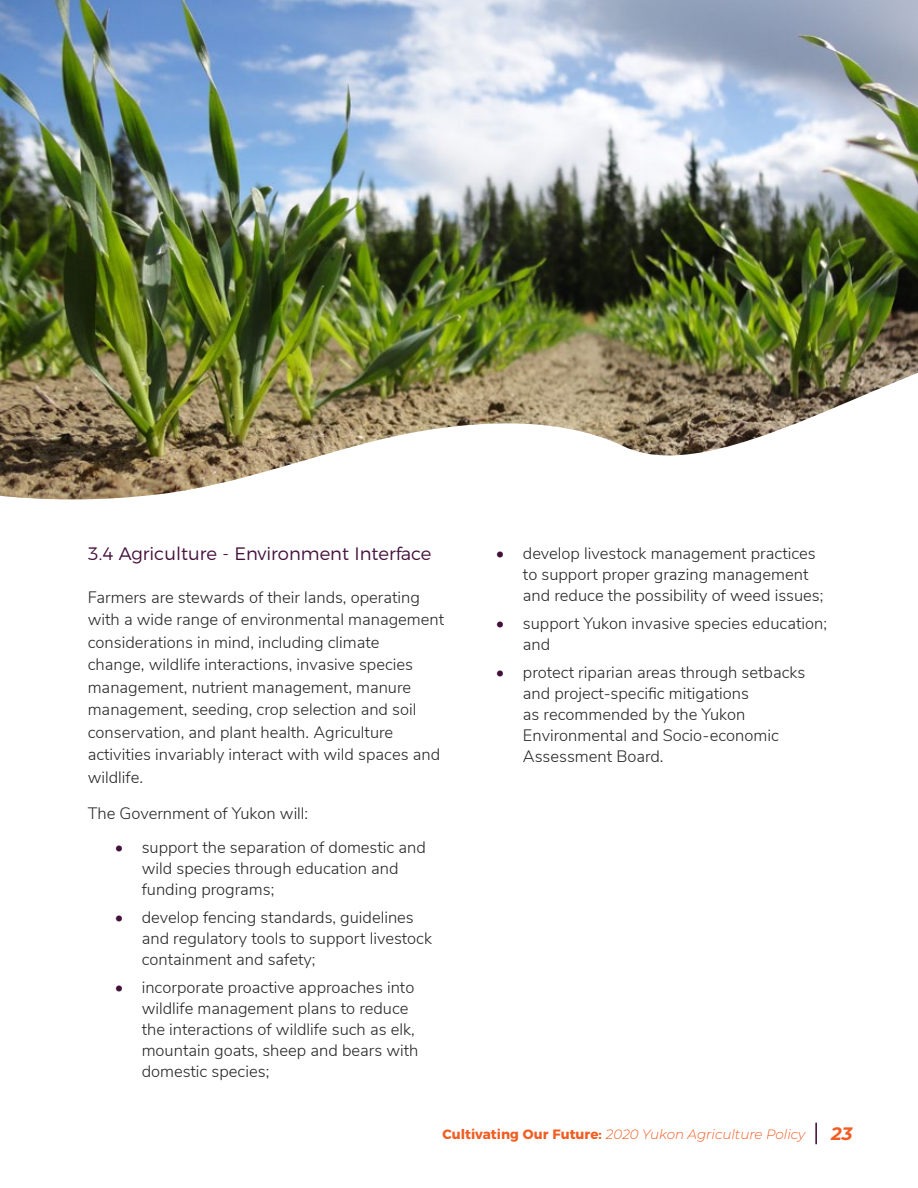
<style>
.page{position:relative;width:918px;height:1188px;background:#fff}
.page>*{position:absolute;margin:0;border:0;box-sizing:border-box;transform-origin:0 0}
.t1{font:300 18px "Montserrat";color:#43103b}
.t2{font:italic 700 18px "Montserrat";color:#f15d22}
.t3{font:300 16.5px/21px "Nunito Sans";color:#292829}
.t4{font:italic 300 13.5px "Montserrat";color:#f15d22}
.s1{color:#43103b}
.s2{font-weight:700;font-style:normal}
</style>
<div class="page">
<hr style="left:815px;top:1123px;width:2px;height:21px;background:#3d0235">
<img style="left:0;top:0;width:918px;height:321px">
<img style="left:0;top:321px;width:918px;height:179px">
<p class="t1" style="left:88px;top:540px;width:345px">3.4 Agriculture - Environment Interface</p>
<p class="t3" style="left:88px;top:585px;width:358px;line-height:22.5px">Farmers are stewards of their lands, operating with a wide range of environmental management considerations in mind, including climate<br>change, wildlife interactions, invasive species management, nutrient management, manure management, seeding, crop selection and soil conservation, and plant health. Agriculture activities invariably interact with wild spaces and wildlife.</p>
<p class="t3" style="left:88px;top:802px;width:222px">The Government of Yukon will:</p>
<p class="t3" style="left:142px;top:836px;width:286px;text-indent:-27px"><span class="s1">•</span> support the separation of domestic and wild species through education and funding programs;</p>
<p class="t3" style="left:142px;top:906px;width:292px;text-indent:-27px"><span class="s1">•</span> develop fencing standards, guidelines and regulatory tools to support livestock containment and safety;</p>
<p class="t3" style="left:142px;top:976px;width:278px;text-indent:-27px"><span class="s1">•</span> incorporate proactive approaches into wildlife management plans to reduce the interactions of wildlife such as elk, mountain goats, sheep and bears with domestic species;</p>
<p class="t3" style="left:523px;top:542px;width:302px;text-indent:-27px"><span class="s1">•</span> develop livestock management practices to support proper grazing management and reduce the possibility of weed issues;</p>
<p class="t3" style="left:523px;top:612px;width:306px;text-indent:-27px"><span class="s1">•</span> support Yukon invasive species education; and</p>
<p class="t3" style="left:523px;top:661px;width:284px;text-indent:-27px"><span class="s1">•</span> protect riparian areas through setbacks and project-specific mitigations<br>as recommended by the Yukon<br>Environmental and Socio-economic<br>Assessment Board.</p>
<p class="t4" style="left:442px;top:1125px;width:365px"><span class="s2">Cultivating Our Future:</span> 2020 Yukon Agriculture Policy</p>
<p class="t2" style="left:831px;top:1121px;width:23px">23</p>
</div>
